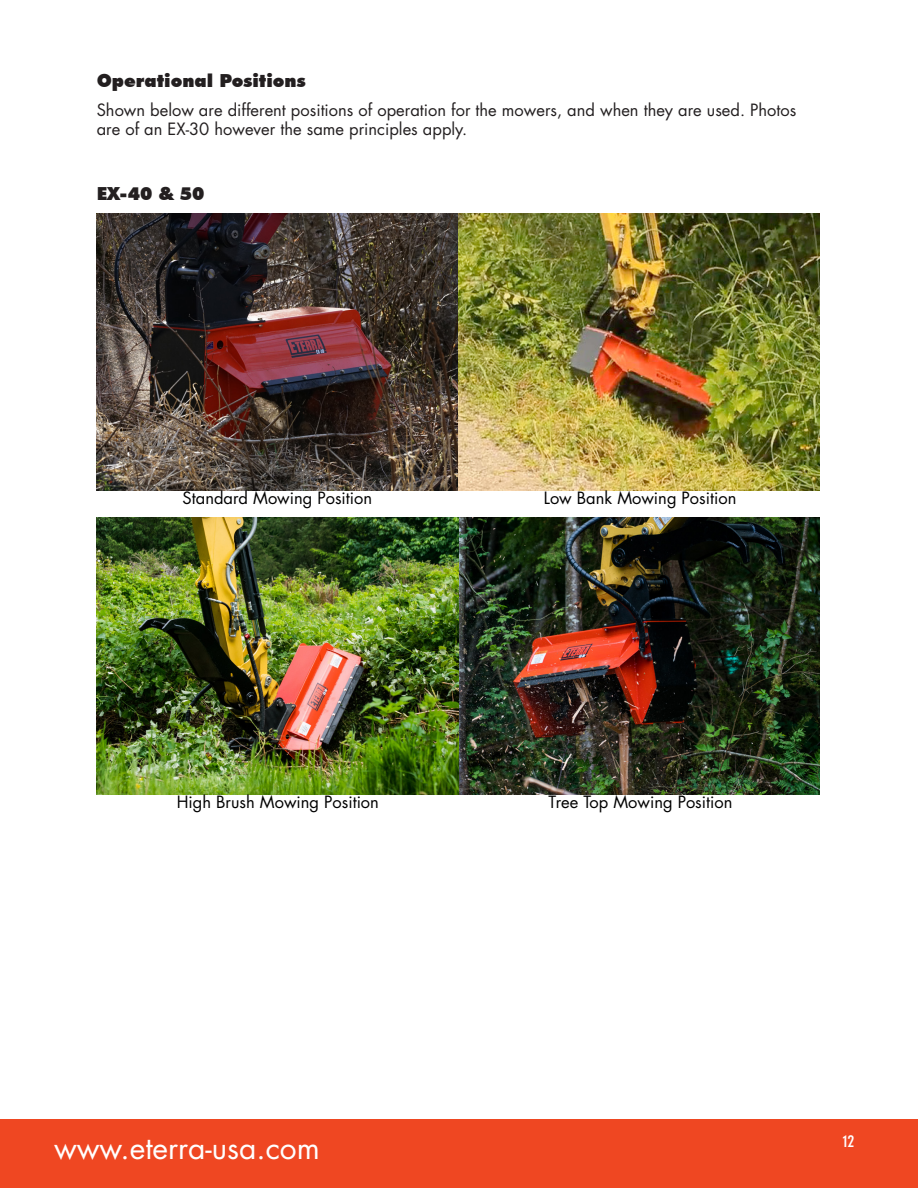
<style>
.page{position:relative;width:918px;height:1188px;background:#fff}
.page>*{position:absolute;margin:0;border:0;box-sizing:border-box;transform-origin:0 0}
.t1{font:30px "Futura Std";color:#fff}
.Sub_Header{font:900 18px "Futura BT";color:#231f20}
.Sub_Header_-_Non-TOC{font:900 18px "Futura BT";color:#231f20}
.t2{font:16.5px/19.8px "Futura Std";color:#231f20}
.t3{font:16.5px "Futura Std";color:#000}
.t4{font:700 condensed 16.5px "DIN Neuzeit Grotesk Std";color:#fff}
</style>
<div class="page">
<div style="left:0;top:1119px;width:918px;height:69px;background:#ef4722"></div>
<img style="left:97px;top:214px;width:723px;height:277px">
<img style="left:97px;top:517px;width:723px;height:277px">
<p class="Sub_Header" style="left:97px;top:70px;width:210px">Operational Positions</p>
<p class="t2" style="left:97px;top:100px;width:701px">Shown below are different positions of operation for the mowers, and when they are used. Photos are of an EX-30 however the same principles apply.</p>
<p class="Sub_Header_-_Non-TOC" style="left:97px;top:183px;width:109px">EX-40 &amp; 50</p>
<p class="t3" style="left:183px;top:488px;width:191px">Standard Mowing Position</p>
<p class="t3" style="left:544px;top:488px;width:194px">Low Bank Mowing Position</p>
<p class="t3" style="left:177px;top:791px;width:204px">High Brush Mowing Position</p>
<p class="t3" style="left:549px;top:791px;width:185px">Tree Top Mowing Position</p>
<h1 class="t1" style="left:54px;top:1129px;width:267px">www.eterra-usa.com</h1>
<p class="t4" style="left:843px;top:1131px;width:13px">12</p>
</div>
